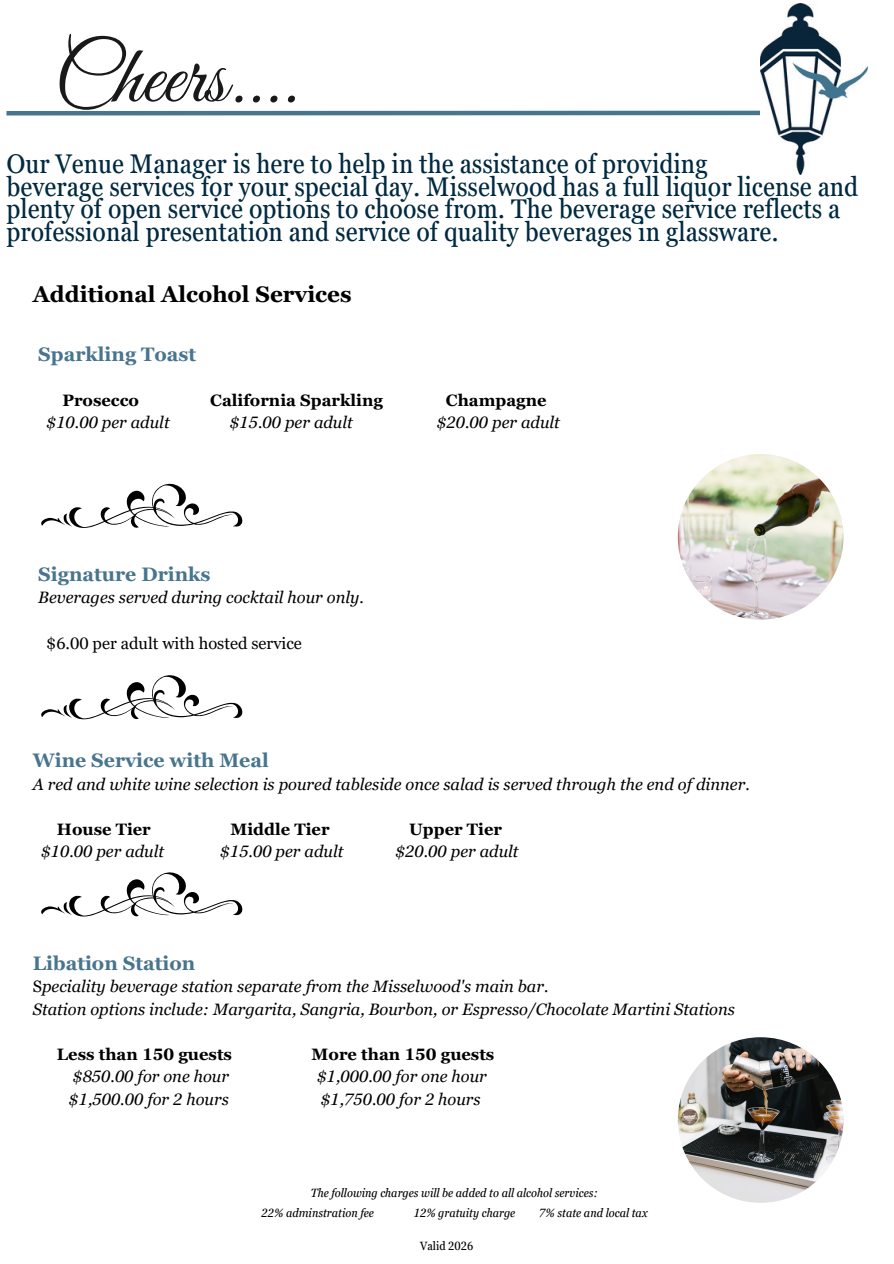
<style>
.page{position:relative;width:894px;height:1264px;background:#fff}
.page>*{position:absolute;margin:0;border:0;box-sizing:border-box;transform-origin:0 0}
.t1{font:84px "Great Vibes";color:#191919}
.t2{font:condensed 27px/22.5px "Georgia Pro";color:#002a41}
.t3{font:700 22.5px "Georgia Pro";color:#000}
.t4{font:700 19.5px "Georgia Pro";color:#48758e}
.t5{font:italic 16.5px/22.5px "Georgia Pro";color:#000}
.t6{font:700 16.5px "Georgia Pro";color:#000}
.t7{font:16.5px "Georgia Pro";color:#000}
.t8{font:italic condensed 12px "Georgia Pro";color:#000}
.t9{font:condensed 12px "Georgia Pro";color:#000}
.s1{font-style:normal}
</style>
<div class="page">
<hr style="left:6px;top:111px;width:808px;height:4px;background:#48758e">
<img style="left:760px;top:4px;width:107px;height:171px">
<svg style="left:41px;top:483px;width:202px;height:45px"></svg>
<svg style="left:41px;top:675px;width:202px;height:45px"></svg>
<svg style="left:41px;top:872px;width:202px;height:45px"></svg>
<img style="left:677px;top:1037px;width:166px;height:165px;border-radius:50%">
<img style="left:677px;top:454px;width:166px;height:165px;border-radius:50%">
<h2 class="t1" style="left:55px;top:30px;width:244px">Cheers....</h2>
<h3 class="t2" style="left:6px;top:153px;width:853px">Our Venue Manager is here to help in the assistance of providing<br>beverage services for your special day. Misselwood has a full liquor license and plenty of open service options to choose from. The beverage service reflects a professional presentation and service of quality beverages in glassware.</h3>
<h5 class="t3" style="left:33px;top:282px;width:320px">Additional Alcohol Services</h5>
<h5 class="t4" style="left:38px;top:343px;width:159px">Sparkling Toast</h5>
<h5 class="t6" style="left:62px;top:390px;width:78px">Prosecco</h5>
<h5 class="t6" style="left:210px;top:390px;width:174px">California Sparkling</h5>
<h5 class="t6" style="left:446px;top:390px;width:102px">Champagne</h5>
<h5 class="t5" style="left:46px;top:411px;width:125px">$10.00 per adult</h5>
<h5 class="t5" style="left:229px;top:411px;width:125px">$15.00 per adult</h5>
<h5 class="t5" style="left:436px;top:411px;width:125px">$20.00 per adult</h5>
<p class="t4" style="left:38px;top:563px;width:174px">Signature Drinks</p>
<p class="t5" style="left:38px;top:586px;width:327px">Beverages served during cocktail hour only.</p>
<h5 class="t7" style="left:46px;top:633px;width:257px">$6.00 per adult with hosted service</h5>
<p class="t4" style="left:33px;top:749px;width:237px">Wine Service with Meal</p>
<p class="t5" style="left:33px;top:772px;width:718px">A red and white wine selection is poured tableside once salad is served through the end of dinner.</p>
<p class="t6" style="left:57px;top:819px;width:95px">House Tier</p>
<p class="t6" style="left:230px;top:819px;width:100px">Middle Tier</p>
<p class="t6" style="left:409px;top:819px;width:94px">Upper Tier</p>
<p class="t5" style="left:41px;top:840px;width:125px">$10.00 per adult</p>
<p class="t5" style="left:220px;top:840px;width:125px">$15.00 per adult</p>
<p class="t5" style="left:395px;top:840px;width:125px">$20.00 per adult</p>
<h5 class="t4" style="left:33px;top:951px;width:164px">Libation Station</h5>
<h5 class="t5" style="left:33px;top:975px;width:703px"><span class="s1">S</span>peciality beverage station separate from the Misselwood's main bar.<br>Station options include: Margarita, Sangria, Bourbon, or Espresso/Chocolate Martini Stations</h5>
<p class="t6" style="left:57px;top:1044px;width:176px">Less than 150 guests</p>
<p class="t6" style="left:311px;top:1044px;width:184px">More than 150 guests</p>
<p class="t5" style="left:73px;top:1065px;width:158px">$850.00 for one hour</p>
<p class="t5" style="left:316px;top:1065px;width:172px">$1,000.00 for one hour</p>
<p class="t5" style="left:69px;top:1087px;width:162px">$1,500.00 for 2 hours</p>
<p class="t5" style="left:320px;top:1087px;width:162px">$1,750.00 for 2 hours</p>
<h5 class="t8" style="left:311px;top:1185px;width:289px">The following charges will be added to all alcohol services:</h5>
<p class="t8" style="left:261px;top:1205px;width:114px">22% adminstration fee</p>
<p class="t8" style="left:413px;top:1205px;width:103px">12% gratuity charge</p>
<p class="t8" style="left:539px;top:1205px;width:110px">7% state and local tax</p>
<h4 class="t9" style="left:420px;top:1238px;width:55px">Valid 2026</h4>
</div>
